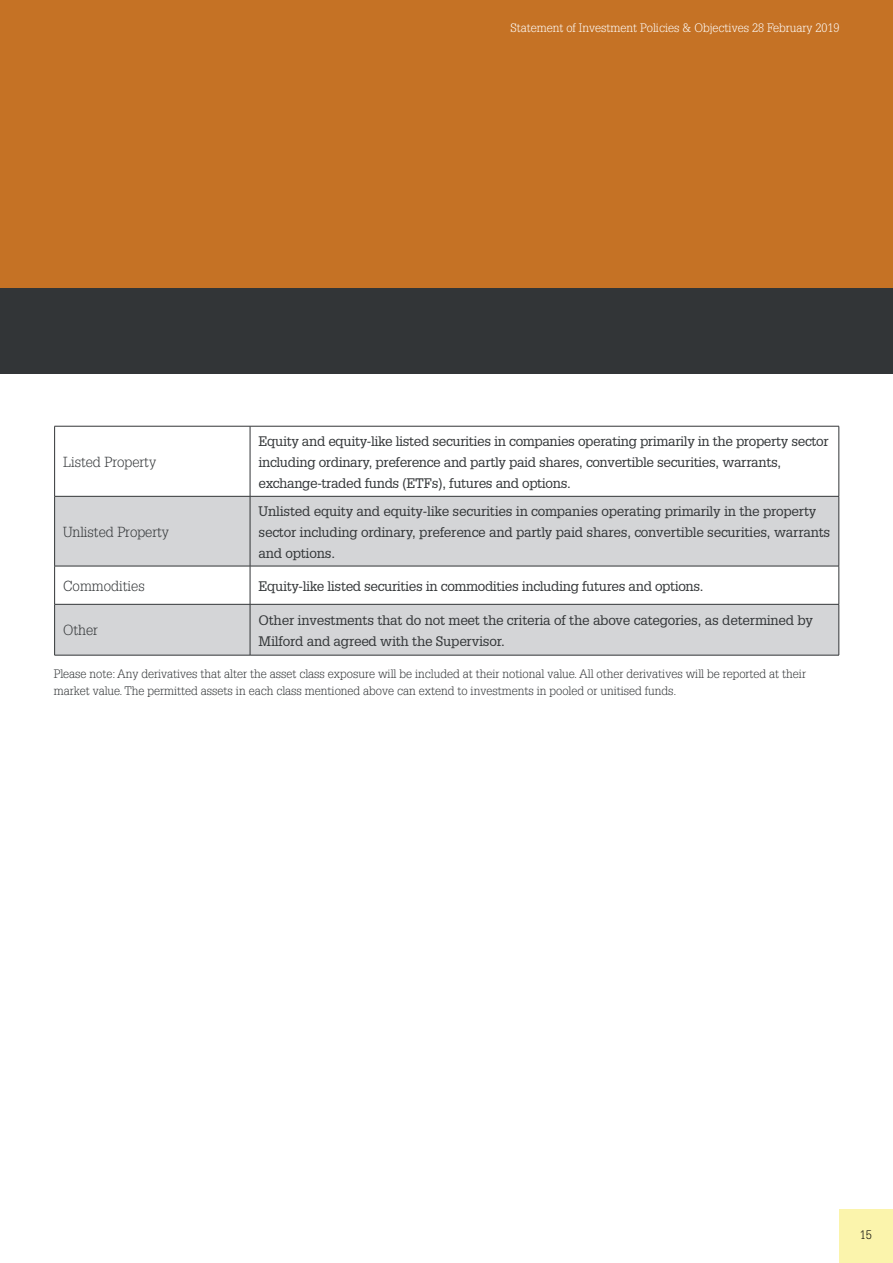
<style>
.page{position:relative;width:893px;height:1263px;background:#fff}
.page>*{position:absolute;margin:0;border:0;box-sizing:border-box;transform-origin:0 0}
.t1{font:300 14.25px "Glypha";color:#323537}
.t2{font:13.5px/21px "Glypha";letter-spacing:-.015em;color:#323537}
.t3{font:300 12px/16.5px "Glypha";color:#323537}
.t4{font:300 12px "Glypha";color:#fff}
.t5{font:300 12px "Glypha";color:#000}
</style>
<div class="page">
<div style="left:0;top:0;width:893px;height:289px;background:#c57225"></div>
<div style="left:0;top:289px;width:893px;height:85px;background:#323537"></div>
<div style="left:839px;top:1209px;width:54px;height:54px;background:#fbf4ac"></div>
<svg style="left:55px;top:427px;width:784px;height:69px"></svg>
<svg style="left:55px;top:497px;width:784px;height:158px;fill:#d4d5d7"></svg>
<hr style="left:250px;top:426px;width:1px;height:70px;background:#323537">
<hr style="left:250px;top:496px;width:1px;height:70px;background:#323537">
<hr style="left:250px;top:566px;width:1px;height:38px;background:#323537">
<hr style="left:250px;top:604px;width:1px;height:51px;background:#323537">
<hr style="left:54px;top:426px;width:1px;height:70px;background:#323537">
<hr style="left:839px;top:426px;width:1px;height:70px;background:#323537">
<hr style="left:54px;top:496px;width:1px;height:70px;background:#323537">
<hr style="left:839px;top:496px;width:1px;height:70px;background:#323537">
<hr style="left:54px;top:566px;width:1px;height:38px;background:#323537">
<hr style="left:839px;top:566px;width:1px;height:38px;background:#323537">
<hr style="left:54px;top:604px;width:1px;height:51px;background:#323537">
<hr style="left:839px;top:604px;width:1px;height:51px;background:#323537">
<hr style="left:54px;top:426px;width:196px;height:1px;background:#323537">
<hr style="left:250px;top:426px;width:589px;height:1px;background:#323537">
<hr style="left:54px;top:496px;width:196px;height:1px;background:#323537">
<hr style="left:250px;top:496px;width:589px;height:1px;background:#323537">
<hr style="left:54px;top:566px;width:196px;height:1px;background:#323537">
<hr style="left:250px;top:566px;width:589px;height:1px;background:#323537">
<hr style="left:54px;top:604px;width:196px;height:1px;background:#323537">
<hr style="left:250px;top:604px;width:589px;height:1px;background:#323537">
<hr style="left:54px;top:655px;width:196px;height:1px;background:#323537">
<hr style="left:250px;top:655px;width:589px;height:1px;background:#323537">
<p class="t4" style="left:510px;top:21px;width:331px">Statement of Investment Policies &amp; Objectives 28 February 2019</p>
<p class="t1" style="left:63px;top:454px;width:95px">Listed Property</p>
<p class="t1" style="left:63px;top:524px;width:107px">Unlisted Property</p>
<p class="t2" style="left:259px;top:430px;width:571px">Equity and equity-like listed securities in companies operating primarily in the property sector including ordinary, preference and partly paid shares, convertible securities, warrants, exchange-traded funds (ETFs), futures and options.</p>
<p class="t2" style="left:259px;top:500px;width:573px">Unlisted equity and equity-like securities in companies operating primarily in the property sector including ordinary, preference and partly paid shares, convertible securities, warrants and options.</p>
<p class="t1" style="left:63px;top:578px;width:83px">Commodities</p>
<p class="t2" style="left:259px;top:575px;width:447px">Equity-like listed securities in commodities including futures and options.</p>
<p class="t1" style="left:63px;top:622px;width:36px">Other</p>
<p class="t2" style="left:259px;top:609px;width:556px">Other investments that do not meet the criteria of the above categories, as determined by<br>Milford and agreed with the Supervisor.</p>
<p class="t3" style="left:54px;top:666px;width:754px">Please note: Any derivatives that alter the asset class exposure will be included at their notional value. All other derivatives will be reported at their market value. The permitted assets in each class mentioned above can extend to investments in pooled or unitised funds.</p>
<p class="t5" style="left:860px;top:1228px;width:13px">15</p>
</div>
